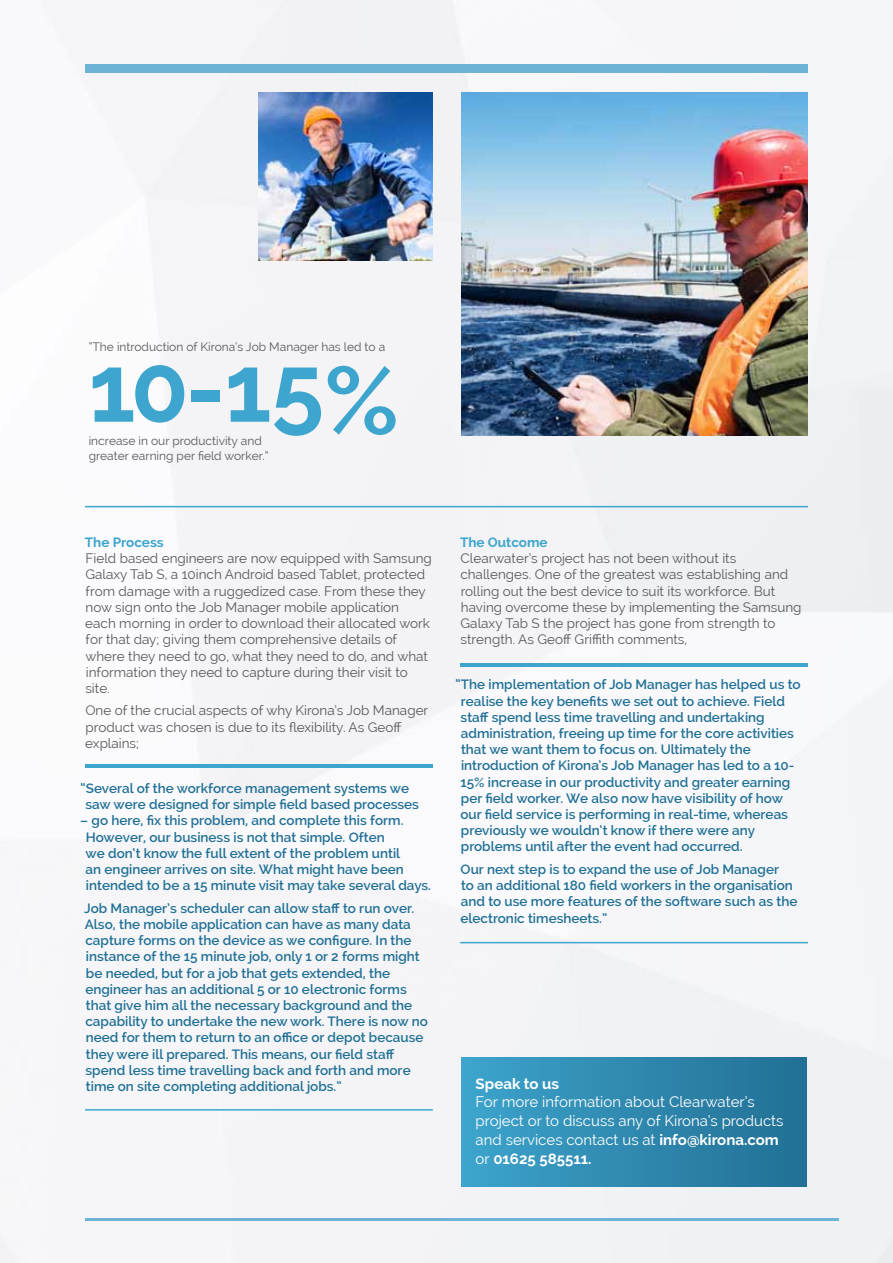
<style>
.page{position:relative;width:893px;height:1263px;background:#f5f5f7}
.page>*{position:absolute;margin:0;border:0;box-sizing:border-box;transform-origin:0 0}
.t1{font:700 94.8px "Raleway";color:#3da5ce}
.t2{font:15px/18.8px "Raleway";color:#fff}
.t3{font:700 15px "Raleway";color:#fff}
.t4{font:600 13.5px/16.2px "Raleway";color:#207095}
.t5{font:13.5px/16.2px "Raleway";color:#58595b}
.t6{font:700 13.5px "Raleway";color:#3da5ce}
.t7{font:12px/14.4px "Raleway";color:#58595b}
.s1{font-weight:700}
</style>
<div class="page">
<hr style="left:85px;top:1218px;width:754px;height:3px;background:#6cb3d5">
<img style="left:462px;top:92px;width:346px;height:343px">
<div style="left:85px;top:64px;width:723px;height:8px;background:#6cb3d5"></div>
<hr style="left:85px;top:765px;width:348px;height:3px;background:#3da5ce">
<hr style="left:85px;top:1109px;width:348px;height:1px;background:#3da5ce">
<hr style="left:460px;top:663px;width:348px;height:4px;background:#3da5ce">
<hr style="left:460px;top:942px;width:348px;height:1px;background:#3da5ce">
<img style="left:259px;top:92px;width:174px;height:168px">
<hr style="left:85px;top:506px;width:723px;height:1px;background:#3da5ce">
<div style="left:462px;top:1057px;width:344px;height:129px;background:linear-gradient(to right,#3da3cc,#226f94)"></div>
<p class="t7" style="left:89px;top:339px;width:298px">“The introduction of Kirona’s Job Manager has led to a</p>
<h1 class="t1" style="left:89px;top:334px;width:312px">10-15%</h1>
<p class="t7" style="left:89px;top:434px;width:181px">increase in our productivity and greater earning per field worker.”</p>
<p class="t6" style="left:85px;top:535px;width:80px">The Process</p>
<p class="t5" style="left:85px;top:550px;width:348px">Field based engineers are now equipped with Samsung Galaxy Tab S, a 10inch Android based Tablet, protected from damage with a ruggedized case. From these they now sign onto the Job Manager mobile application each morning in order to download their allocated work for that day; giving them comprehensive details of where they need to go, what they need to do, and what information they need to capture during their visit to site.</p>
<p class="t5" style="left:85px;top:703px;width:345px">One of the crucial aspects of why Kirona’s Job Manager product was chosen is due to its flexibility. As Geoff explains;</p>
<p class="t4" style="left:86px;top:780px;width:335px;text-indent:-5px">“Several of the workforce management systems we saw were designed for simple field based processes</p>
<p class="t4" style="left:85px;top:813px;width:347px;text-indent:-5px">– go here, fix this problem, and complete this form.<br>However, our business is not that simple. Often<br>we don’t know the full extent of the problem until<br>an engineer arrives on site. What might have been intended to be a 15 minute visit may take several days.</p>
<p class="t4" style="left:84px;top:900px;width:345px">Job Manager’s scheduler can allow staff to run over.<br>Also, the mobile application can have as many data capture forms on the device as we configure. In the instance of the 15 minute job, only 1 or 2 forms might be needed, but for a job that gets extended, the engineer has an additional 5 or 10 electronic forms that give him all the necessary background and the capability to undertake the new work. There is now no need for them to return to an office or depot because they were ill prepared. This means, our field staff spend less time travelling back and forth and more time on site completing additional jobs.”</p>
<p class="t6" style="left:460px;top:535px;width:89px">The Outcome</p>
<p class="t5" style="left:460px;top:550px;width:343px">Clearwater’s project has not been without its challenges. One of the greatest was establishing and rolling out the best device to suit its workforce. But having overcome these by implementing the Samsung Galaxy Tab S the project has gone from strength to strength. As Geoff Griffith comments,</p>
<p class="t4" style="left:460px;top:677px;width:342px;text-indent:-5px">“The implementation of Job Manager has helped us to realise the key benefits we set out to achieve. Field staff spend less time travelling and undertaking administration, freeing up time for the core activities that we want them to focus on. Ultimately the introduction of Kirona’s Job Manager has led to a 10- 15% increase in our productivity and greater earning per field worker. We also now have visibility of how our field service is performing in real-time, whereas previously we wouldn’t know if there were any problems until after the event had occurred.</p>
<p class="t4" style="left:460px;top:861px;width:339px">Our next step is to expand the use of Job Manager<br>to an additional 180 field workers in the organisation and to use more features of the software such as the electronic timesheets.”</p>
<p class="t3" style="left:476px;top:1075px;width:85px">Speak to us</p>
<p class="t2" style="left:476px;top:1092px;width:309px">For more information about Clearwater’s project or to discuss any of Kirona’s products and services contact us at <span class="s1">info@kirona.com </span>or <span class="s1">01625 585511.</span></p>
</div>
